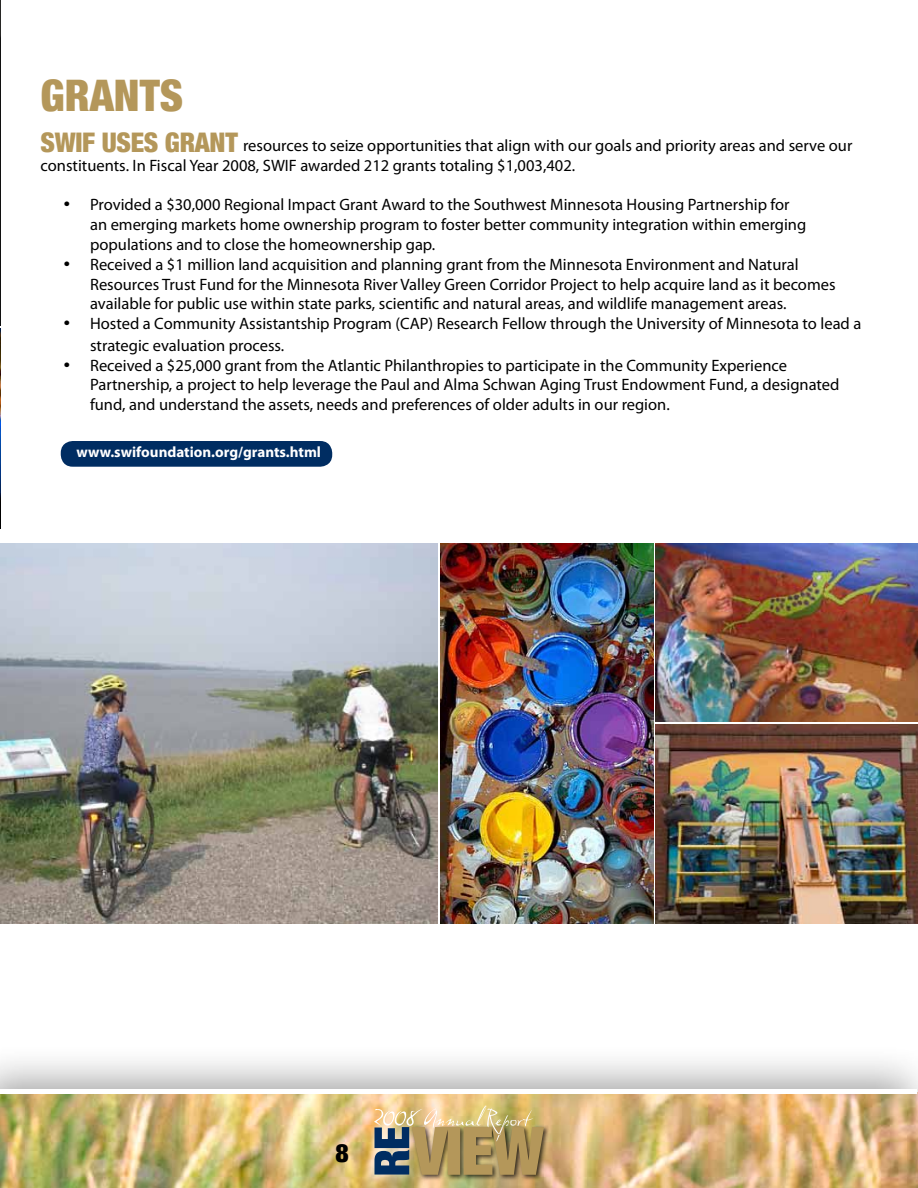
<style>
.page{position:relative;width:918px;height:1188px;background:#fff}
.page>*{position:absolute;margin:0;border:0;box-sizing:border-box;transform-origin:0 0}
.t1{font:900 condensed 43.5px "Helvetica Neue";color:#b4975a}
.t2{font:900 condensed 27px "Helvetica Neue";color:#b4975a}
.t3{font:900 condensed 25.5px "Helvetica Neue";color:#000}
.t4{font:16.5px/19.8px "Myriad Pro";color:#000}
.t5{font:700 15px "Myriad Pro";color:#fff}
</style>
<div class="page">
<div style="left:0;top:1042px;width:918px;height:146px;background:#000;opacity:.37"></div>
<img style="left:0;top:1092px;width:918px;height:96px">
<div style="left:0;top:1089px;width:916px;height:5px;background:#fff"></div>
<div style="left:365px;top:1117px;width:54px;height:67px;background:#fff;opacity:.75"></div>
<div style="left:409px;top:1124px;width:141px;height:58px;background:#000;opacity:.75"></div>
<img style="left:374px;top:1105px;width:170px;height:70px">
<img style="left:1px;top:543px;width:437px;height:381px">
<img style="left:441px;top:543px;width:212px;height:381px">
<img style="left:656px;top:543px;width:261px;height:179px">
<img style="left:656px;top:725px;width:262px;height:199px">
<div style="left:61px;top:441px;width:271px;height:26px;background:#002d62;border-radius:12px"></div>
<img style="left:0;top:329px;width:1px;height:199px">
<img style="left:0;top:0;width:1px;height:325px">
<h1 class="t1" style="left:41px;top:69px;width:144px">GRANTS</h1>
<p class="t4" style="left:41px;top:135px;width:813px;text-indent:202px">resources to seize opportunities that align with our goals and priority areas and serve our constituents. In Fiscal Year 2008, SWIF awarded 212 grants totaling $1,003,402.</p>
<p class="t4" style="left:90px;top:195px;width:718px;text-indent:-27px">• Provided a $30,000 Regional Impact Grant Award to the Southwest Minnesota Housing Partnership for an emerging markets home ownership program to foster better community integration within emerging populations and to close the homeownership gap.</p>
<p class="t4" style="left:90px;top:254px;width:747px;text-indent:-27px">• Received a $1 million land acquisition and planning grant from the Minnesota Environment and Natural<br>Resources Trust Fund for the Minnesota River Valley Green Corridor Project to help acquire land as it becomes available for public use within state parks, scientific and natural areas, and wildlife management areas.</p>
<p class="t4" style="left:90px;top:313px;width:773px;line-height:21.6px;text-indent:-27px">• Hosted a Community Assistantship Program (CAP) Research Fellow through the University of Minnesota to lead a strategic evaluation process.</p>
<p class="t4" style="left:90px;top:355px;width:751px;text-indent:-27px">• Received a $25,000 grant from the Atlantic Philanthropies to participate in the Community Experience<br>Partnership, a project to help leverage the Paul and Alma Schwan Aging Trust Endowment Fund, a designated fund, and understand the assets, needs and preferences of older adults in our region.</p>
<p class="t5" style="left:76px;top:442px;width:246px">www.swifoundation.org/grants.html</p>
<h2 class="t2" style="left:41px;top:125px;width:76px">SWIF USES</h2>
<h2 class="t2" style="left:165px;top:125px;width:74px">GRANT</h2>
<h3 class="t3" style="left:335px;top:1137px;width:15px">8</h3>
</div>
